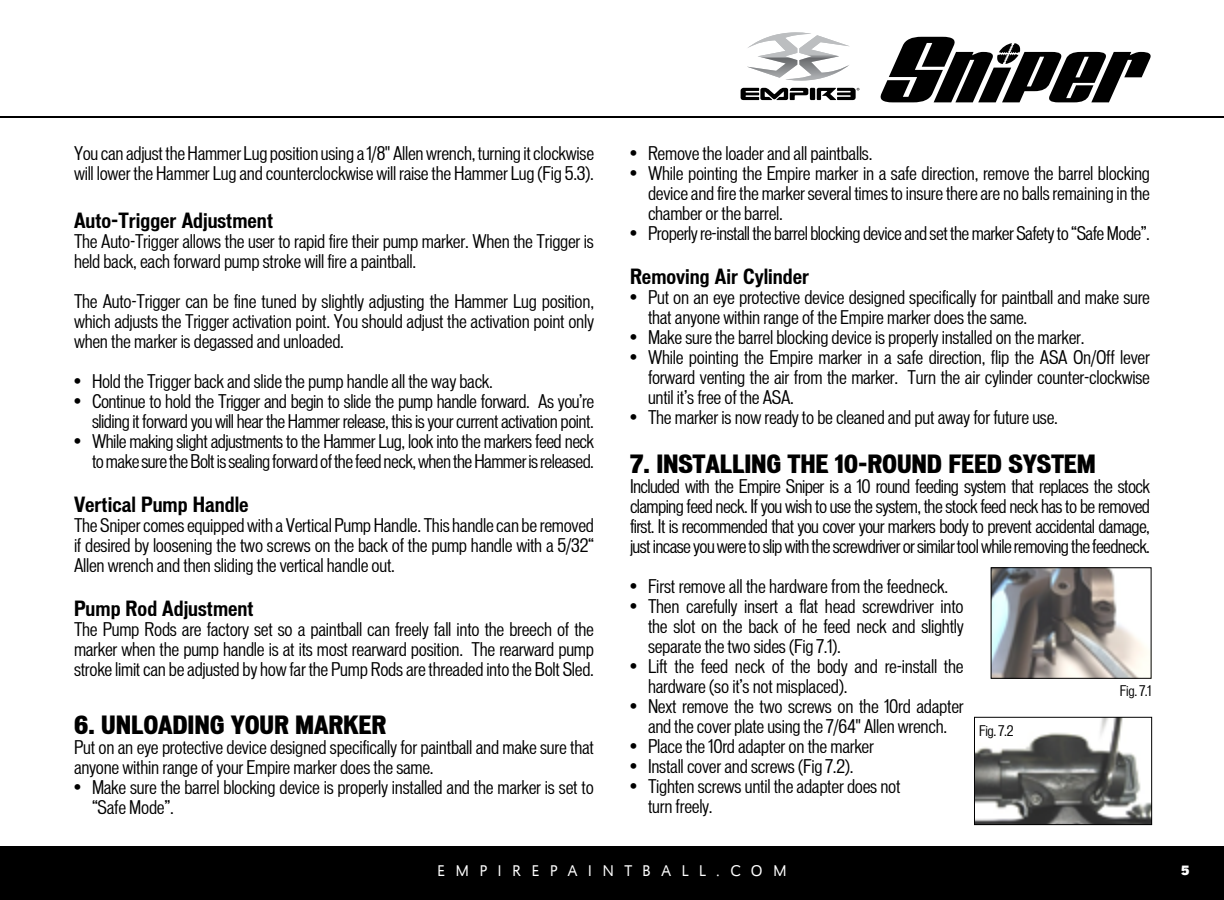
<style>
.page{position:relative;width:1224px;height:900px;background:#fff}
.page>*{position:absolute;margin:0;border:0;box-sizing:border-box;transform-origin:0 0}
.t1{font:900 condensed 24px "Vonnes";letter-spacing:-.01em;color:#000}
.t2{font:700 condensed 20px "Vonnes";color:#000}
.t3{font:condensed 18px/20px "Vonnes";letter-spacing:-.015em;color:#000}
.t4{font:16px "URW Grotesk SCT Ligh";letter-spacing:.65em;color:#fff}
.t5{font:condensed 14px "Vonnes";letter-spacing:-.025em;color:#000}
.t6{font:700 14px "URW Grotesk T";color:#fff}
</style>
<div class="page">
<svg style="left:741px;top:32px;width:118px;height:68px"></svg>
<svg style="left:880px;top:37px;width:271px;height:65px"></svg>
<hr style="left:0;top:116px;width:1224px;height:2px;background:#000">
<div style="left:0;top:846px;width:1224px;height:54px;background:#000"></div>
<img style="left:993px;top:569px;width:155px;height:108px">
<div style="left:991px;top:567px;width:160px;height:112px;border:1px solid #000"></div>
<img style="left:976px;top:719px;width:174px;height:104px">
<div style="left:974px;top:717px;width:178px;height:108px;border:1px solid #000"></div>
<p class="t3" style="left:74px;top:144px;width:522px">You can adjust the Hammer Lug position using a 1/8" Allen wrench, turning it clockwise will lower the Hammer Lug and counterclockwise will raise the Hammer Lug (Fig 5.3).</p>
<p class="t2" style="left:74px;top:209px;width:201px">Auto-Trigger Adjustment</p>
<p class="t3" style="left:74px;top:232px;width:522px">The Auto-Trigger allows the user to rapid fire their pump marker. When the Trigger is held back, each forward pump stroke will fire a paintball.</p>
<p class="t3" style="left:74px;top:292px;width:522px;text-align:justify">The Auto-Trigger can be fine tuned by slightly adjusting the Hammer Lug position, which adjusts the Trigger activation point. You should adjust the activation point only when the marker is degassed and unloaded.</p>
<p class="t3" style="left:74px;top:372px;width:420px">• Hold the Trigger back and slide the pump handle all the way back.</p>
<p class="t3" style="left:74px;top:392px;width:522px;text-align:right">• Continue to hold the Trigger and begin to slide the pump handle forward. As you’re sliding it forward you will hear the Hammer release, this is your current activation point.</p>
<p class="t3" style="left:74px;top:432px;width:522px;text-align:right">• While making slight adjustments to the Hammer Lug, look into the markers feed neck to make sure the Bolt is sealing forward of the feed neck, when the Hammer is released.</p>
<p class="t2" style="left:74px;top:493px;width:176px">Vertical Pump Handle</p>
<p class="t3" style="left:74px;top:516px;width:522px;text-align:justify">The Sniper comes equipped with a Vertical Pump Handle. This handle can be removed if desired by loosening the two screws on the back of the pump handle with a 5/32“ Allen wrench and then sliding the vertical handle out.</p>
<p class="t2" style="left:74px;top:597px;width:181px">Pump Rod Adjustment</p>
<p class="t3" style="left:74px;top:620px;width:522px;text-align:justify">The Pump Rods are factory set so a paintball can freely fall into the breech of the marker when the pump handle is at its most rearward position. The rearward pump stroke limit can be adjusted by how far the Pump Rods are threaded into the Bolt Sled.</p>
<h1 class="t1" style="left:74px;top:711px;width:314px">6. UNLOADING YOUR MARKER</h1>
<p class="t3" style="left:74px;top:737px;width:522px">Put on an eye protective device designed specifically for paintball and make sure that anyone within range of your Empire marker does the same.</p>
<p class="t3" style="left:92px;top:777px;width:503px;text-indent:-18px">• Make sure the barrel blocking device is properly installed and the marker is set to “Safe Mode”.</p>
<p class="t3" style="left:630px;top:144px;width:244px">• Remove the loader and all paintballs.</p>
<p class="t3" style="left:648px;top:164px;width:504px;text-align:justify;text-indent:-18px">• While pointing the Empire marker in a safe direction, remove the barrel blocking device and fire the marker several times to insure there are no balls remaining in the chamber or the barrel.</p>
<p class="t3" style="left:630px;top:224px;width:521px">• Properly re-install the barrel blocking device and set the marker Safety to “Safe Mode”.</p>
<p class="t2" style="left:630px;top:265px;width:181px">Removing Air Cylinder</p>
<p class="t3" style="left:648px;top:288px;width:504px;text-indent:-18px">• Put on an eye protective device designed specifically for paintball and make sure that anyone within range of the Empire marker does the same.</p>
<p class="t3" style="left:630px;top:328px;width:456px">• Make sure the barrel blocking device is properly installed on the marker.</p>
<p class="t3" style="left:648px;top:348px;width:503px;text-align:justify;text-indent:-18px">• While pointing the Empire marker in a safe direction, flip the ASA On/Off lever forward venting the air from the marker. Turn the air cylinder counter-clockwise until it’s free of the ASA.</p>
<p class="t3" style="left:630px;top:408px;width:429px">• The marker is now ready to be cleaned and put away for future use.</p>
<h1 class="t1" style="left:630px;top:450px;width:467px">7. INSTALLING THE 10-ROUND FEED SYSTEM</h1>
<p class="t3" style="left:630px;top:477px;width:522px;text-align:justify">Included with the Empire Sniper is a 10 round feeding system that replaces the stock clamping feed neck. If you wish to use the system, the stock feed neck has to be removed first. It is recommended that you cover your markers body to prevent accidental damage, just incase you were to slip with the screwdriver or similar tool while removing the feedneck.</p>
<p class="t3" style="left:630px;top:577px;width:320px">• First remove all the hardware from the feedneck.</p>
<p class="t3" style="left:648px;top:597px;width:317px;text-align:justify;text-indent:-18px">• Then carefully insert a flat head screwdriver into the slot on the back of he feed neck and slightly separate the two sides (Fig 7.1).</p>
<p class="t3" style="left:648px;top:657px;width:317px;text-indent:-18px">• Lift the feed neck of the body and re-install the hardware (so it’s not misplaced).</p>
<p class="t3" style="left:630px;top:697px;width:335px;text-align:center">• Next remove the two screws on the 10rd adapter and the cover plate using the 7/64" Allen wrench.</p>
<p class="t3" style="left:630px;top:736px;width:246px">• Place the 10rd adapter on the marker</p>
<p class="t3" style="left:630px;top:756px;width:225px">• Install cover and screws (Fig 7.2).</p>
<p class="t3" style="left:648px;top:776px;width:254px;text-indent:-18px">• Tighten screws until the adapter does not turn freely.</p>
<p class="t5" style="left:1120px;top:683px;width:33px">Fig. 7.1</p>
<p class="t5" style="left:979px;top:723px;width:36px">Fig. 7.2</p>
<p class="t4" style="left:437px;top:862px;width:351px">EMPIREPAINTBALL.COM</p>
<p class="t6" style="left:1181px;top:862px;width:10px">5</p>
</div>
